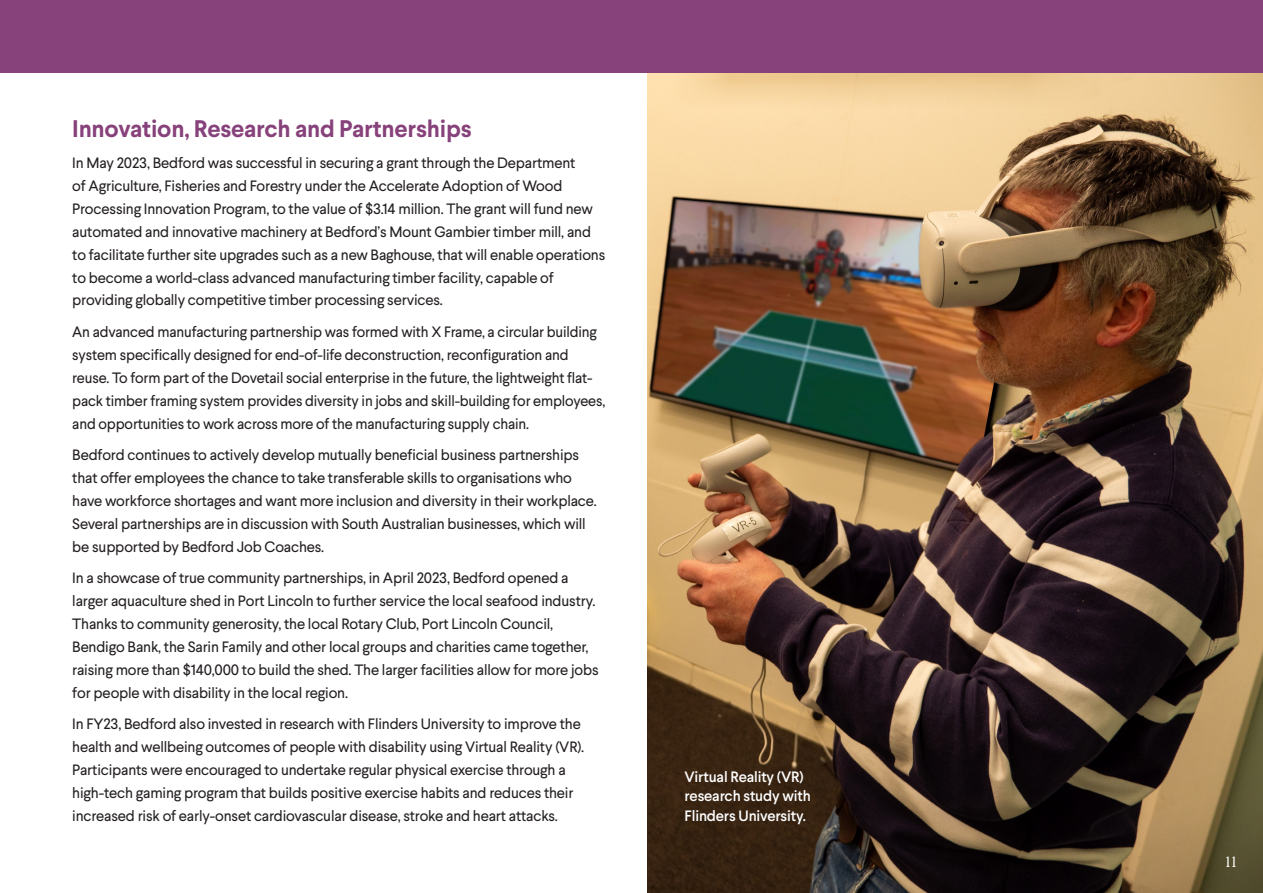
<style>
.page{position:relative;width:1263px;height:893px;background:#fff}
.page>*{position:absolute;margin:0;border:0;box-sizing:border-box;transform-origin:0 0}
.t1{font:700 24px "Larsseit";letter-spacing:-.01em;color:#87417b}
.t2{font:15px/23px "Larsseit";letter-spacing:-.01em;color:#231f20}
.t3{font:500 15px/19.5px "Larsseit";letter-spacing:-.01em;color:#fff}
.t4{font:300 15px "Gascogne TS";color:#fff}
</style>
<div class="page">
<img style="left:647px;top:72px;width:616px;height:821px">
<div style="left:0;top:0;width:1263px;height:72px;background:#87417b"></div>
<p class="t1" style="left:72px;top:112px;width:401px">Innovation, Research and Partnerships</p>
<p class="t2" style="left:72px;top:151px;width:534px">In May 2023, Bedford was successful in securing a grant through the Department<br>of Agriculture, Fisheries and Forestry under the Accelerate Adoption of Wood Processing Innovation Program, to the value of $3.14 million. The grant will fund new automated and innovative machinery at Bedford’s Mount Gambier timber mill, and to facilitate further site upgrades such as a new Baghouse, that will enable operations to become a world-class advanced manufacturing timber facility, capable of providing globally competitive timber processing services.</p>
<p class="t2" style="left:72px;top:320px;width:534px">An advanced manufacturing partnership was formed with X Frame, a circular building system specifically designed for end-of-life deconstruction, reconfiguration and reuse. To form part of the Dovetail social enterprise in the future, the lightweight flat&shy;pack timber framing system provides diversity in jobs and skill-building for employees, and opportunities to work across more of the manufacturing supply chain.</p>
<p class="t2" style="left:72px;top:443px;width:526px">Bedford continues to actively develop mutually beneficial business partnerships that offer employees the chance to take transferable skills to organisations who have workforce shortages and want more inclusion and diversity in their workplace.<br>Several partnerships are in discussion with South Australian businesses, which will be supported by Bedford Job Coaches.</p>
<p class="t2" style="left:72px;top:566px;width:528px">In a showcase of true community partnerships, in April 2023, Bedford opened a larger aquaculture shed in Port Lincoln to further service the local seafood industry.<br>Thanks to community generosity, the local Rotary Club, Port Lincoln Council, Bendigo Bank, the Sarin Family and other local groups and charities came together, raising more than $140,000 to build the shed. The larger facilities allow for more jobs for people with disability in the local region.</p>
<p class="t2" style="left:72px;top:712px;width:513px">In FY23, Bedford also invested in research with Flinders University to improve the health and wellbeing outcomes of people with disability using Virtual Reality (VR).<br>Participants were encouraged to undertake regular physical exercise through a high-tech gaming program that builds positive exercise habits and reduces their increased risk of early-onset cardiovascular disease, stroke and heart attacks.</p>
<p class="t3" style="left:685px;top:766px;width:128px">Virtual Reality (VR) research study with<br>Flinders University.</p>
<p class="t4" style="left:1224px;top:853px;width:15px">11</p>
</div>
